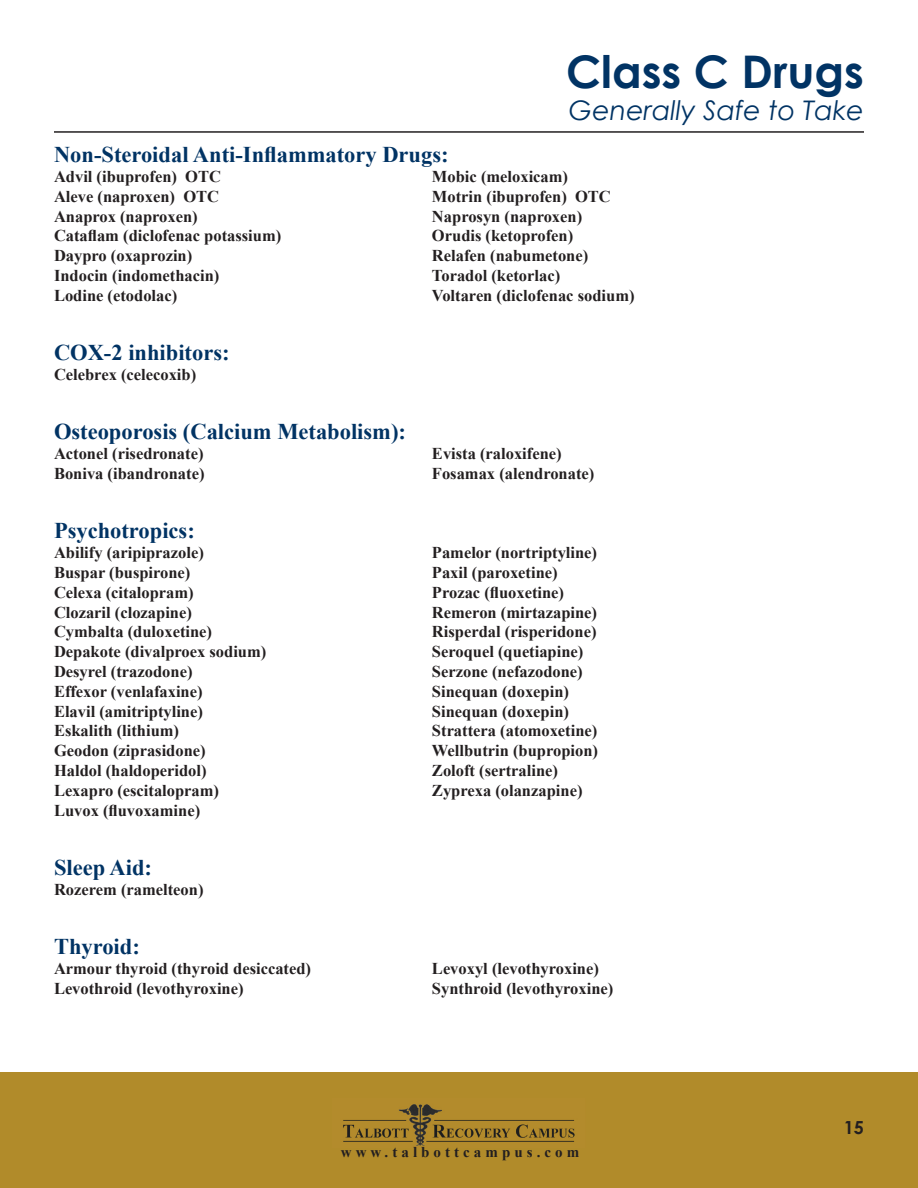
<style>
.page{position:relative;width:918px;height:1188px;background:#fff}
.page>*{position:absolute;margin:0;border:0;box-sizing:border-box;transform-origin:0 0}
.t1{font:700 45px "Century Gothic";color:#013364}
.t2{font:italic 27px "Century Gothic";color:#013364}
.t3{font:700 22.5px "Times New Roman";color:#013364}
.t4{font:700 18px "Century Gothic";color:#231f20}
.t5{font:700 16.5px "Times New Roman";color:#231f20}
.t6{font:700 15px "Times New Roman";letter-spacing:.27em;color:#231f20}
</style>
<div class="page">
<div style="left:0;top:1072px;width:918px;height:116px;background:#b18b2a"></div>
<img style="left:343px;top:1104px;width:232px;height:42px">
<hr style="left:54px;top:131px;width:810px;height:2px;background:#231f20">
<p class="t1" style="left:566px;top:37px;width:299px">Class C Drugs</p>
<p class="t2" style="left:569px;top:92px;width:297px">Generally Safe to Take</p>
<p class="t3" style="left:54px;top:139px;width:396px">Non-Steroidal Anti-Inflammatory Drugs:</p>
<p class="t5" style="left:54px;top:165px;width:169px">Advil (ibuprofen) OTC</p>
<p class="t5" style="left:432px;top:165px;width:138px">Mobic (meloxicam)</p>
<p class="t5" style="left:54px;top:185px;width:167px">Aleve (naproxen) OTC</p>
<p class="t5" style="left:432px;top:185px;width:180px">Motrin (ibuprofen) OTC</p>
<p class="t5" style="left:54px;top:205px;width:145px">Anaprox (naproxen)</p>
<p class="t5" style="left:432px;top:205px;width:152px">Naprosyn (naproxen)</p>
<p class="t5" style="left:54px;top:225px;width:229px">Cataflam (diclofenac potassium)</p>
<p class="t5" style="left:432px;top:225px;width:143px">Orudis (ketoprofen)</p>
<p class="t5" style="left:54px;top:244px;width:140px">Daypro (oxaprozin)</p>
<p class="t5" style="left:432px;top:244px;width:158px">Relafen (nabumetone)</p>
<p class="t5" style="left:54px;top:264px;width:167px">Indocin (indomethacin)</p>
<p class="t5" style="left:432px;top:264px;width:130px">Toradol (ketorlac)</p>
<p class="t5" style="left:54px;top:284px;width:125px">Lodine (etodolac)</p>
<p class="t5" style="left:432px;top:284px;width:204px">Voltaren (diclofenac sodium)</p>
<p class="t3" style="left:54px;top:337px;width:177px">COX-2 inhibitors:</p>
<p class="t5" style="left:54px;top:363px;width:144px">Celebrex (celecoxib)</p>
<p class="t3" style="left:54px;top:416px;width:354px">Osteoporosis (Calcium Metabolism):</p>
<p class="t5" style="left:54px;top:442px;width:151px">Actonel (risedronate)</p>
<p class="t5" style="left:432px;top:442px;width:131px">Evista (raloxifene)</p>
<p class="t5" style="left:54px;top:462px;width:152px">Boniva (ibandronate)</p>
<p class="t5" style="left:432px;top:462px;width:164px">Fosamax (alendronate)</p>
<p class="t3" style="left:54px;top:515px;width:142px">Psychotropics:</p>
<p class="t5" style="left:54px;top:541px;width:151px">Abilify (aripiprazole)</p>
<p class="t5" style="left:432px;top:541px;width:167px">Pamelor (nortriptyline)</p>
<p class="t5" style="left:54px;top:561px;width:138px">Buspar (buspirone)</p>
<p class="t5" style="left:432px;top:561px;width:127px">Paxil (paroxetine)</p>
<p class="t5" style="left:54px;top:581px;width:141px">Celexa (citalopram)</p>
<p class="t5" style="left:432px;top:581px;width:134px">Prozac (fluoxetine)</p>
<p class="t5" style="left:54px;top:601px;width:139px">Clozaril (clozapine)</p>
<p class="t5" style="left:432px;top:601px;width:167px">Remeron (mirtazapine)</p>
<p class="t5" style="left:54px;top:621px;width:160px">Cymbalta (duloxetine)</p>
<p class="t5" style="left:432px;top:621px;width:166px">Risperdal (risperidone)</p>
<p class="t5" style="left:54px;top:640px;width:214px">Depakote (divalproex sodium)</p>
<p class="t5" style="left:432px;top:640px;width:153px">Seroquel (quetiapine)</p>
<p class="t5" style="left:54px;top:660px;width:140px">Desyrel (trazodone)</p>
<p class="t5" style="left:432px;top:660px;width:152px">Serzone (nefazodone)</p>
<p class="t5" style="left:54px;top:680px;width:150px">Effexor (venlafaxine)</p>
<p class="t5" style="left:432px;top:680px;width:139px">Sinequan (doxepin)</p>
<p class="t5" style="left:54px;top:700px;width:150px">Elavil (amitriptyline)</p>
<p class="t5" style="left:432px;top:700px;width:139px">Sinequan (doxepin)</p>
<p class="t5" style="left:54px;top:720px;width:127px">Eskalith (lithium)</p>
<p class="t5" style="left:432px;top:720px;width:167px">Strattera (atomoxetine)</p>
<p class="t5" style="left:54px;top:739px;width:153px">Geodon (ziprasidone)</p>
<p class="t5" style="left:432px;top:739px;width:168px">Wellbutrin (bupropion)</p>
<p class="t5" style="left:54px;top:759px;width:154px">Haldol (haldoperidol)</p>
<p class="t5" style="left:432px;top:759px;width:128px">Zoloft (sertraline)</p>
<p class="t5" style="left:54px;top:779px;width:167px">Lexapro (escitalopram)</p>
<p class="t5" style="left:432px;top:779px;width:152px">Zyprexa (olanzapine)</p>
<p class="t5" style="left:54px;top:799px;width:148px">Luvox (fluvoxamine)</p>
<p class="t3" style="left:54px;top:852px;width:100px">Sleep Aid:</p>
<p class="t5" style="left:54px;top:878px;width:151px">Rozerem (ramelteon)</p>
<p class="t3" style="left:54px;top:931px;width:87px">Thyroid:</p>
<p class="t5" style="left:54px;top:957px;width:259px">Armour thyroid (thyroid desiccated)</p>
<p class="t5" style="left:432px;top:957px;width:168px">Levoxyl (levothyroxine)</p>
<p class="t5" style="left:54px;top:977px;width:191px">Levothroid (levothyroxine)</p>
<p class="t5" style="left:432px;top:977px;width:183px">Synthroid (levothyroxine)</p>
<p class="t6" style="left:341px;top:1141px;width:240px">www.talbottcampus.com</p>
<p class="t4" style="left:844px;top:1114px;width:22px">15</p>
</div>
